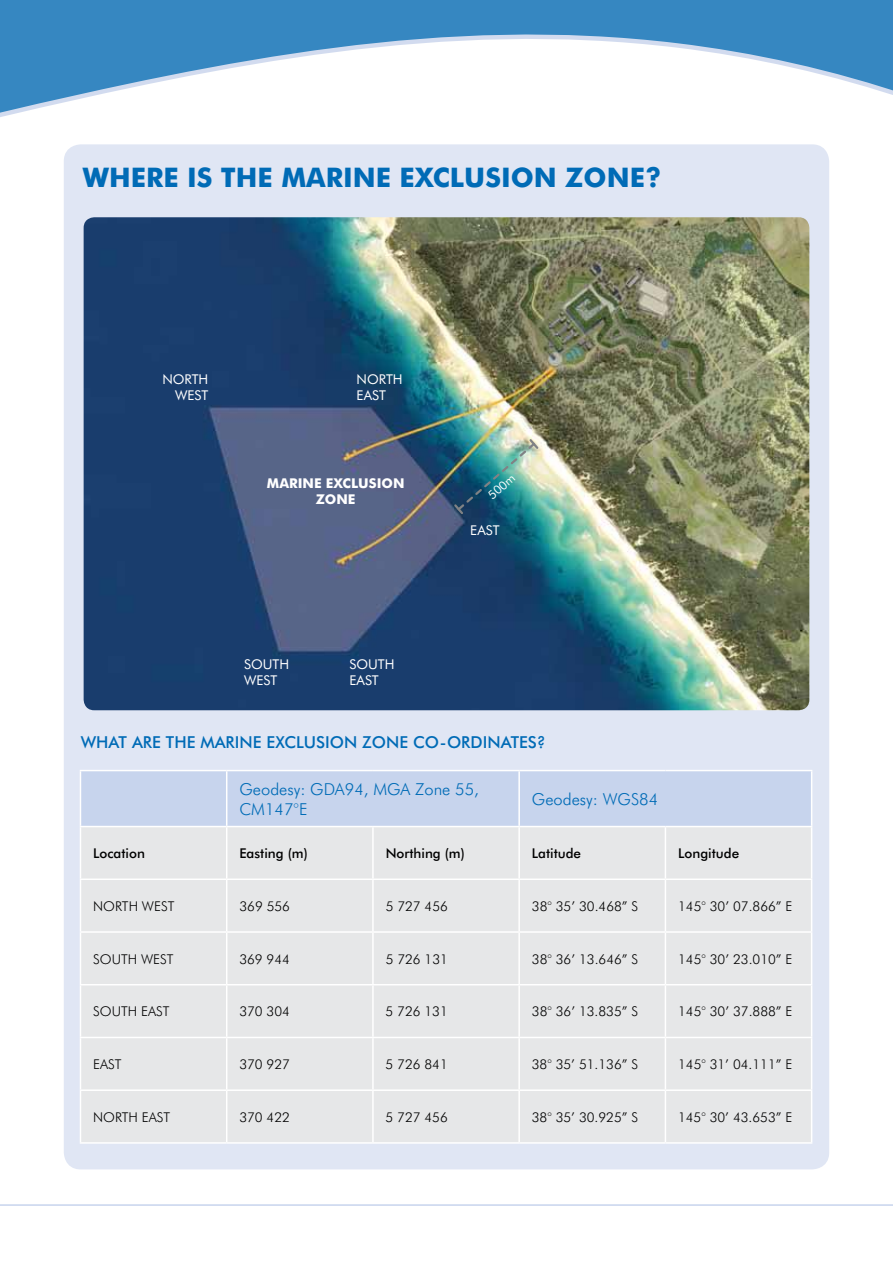
<style>
.page{position:relative;width:893px;height:1263px;background:#fff}
.page>*{position:absolute;margin:0;border:0;box-sizing:border-box;transform-origin:0 0}
.t1{font:700 27px "Futura BT";color:#006bb6}
.t2{font:300 16.5px/19.8px "Futura BT";color:#006bb6}
.t3{font:500 16.5px "Futura BT";color:#006bb6}
.t4{font:300 13.5px "Futura BT";color:#000}
.t5{font:500 13.5px "Futura BT";color:#000}
.t6{font:13.5px/16.2px "Futura BT";color:#fff}
.t7{font:700 13.5px/16.2px "Futura BT";color:#fff;text-align:center}
.t8{font:12px "Futura BT";color:#fff}
</style>
<div class="page">
<div style="left:64px;top:144px;width:765px;height:1025px;background:#e0e6f4;border-radius:17px"></div>
<hr style="left:0;top:1204px;width:893px;height:2px;background:#c7d4ed">
<svg style="left:0;top:0;width:893px;height:244px"></svg>
<div style="left:81px;top:772px;width:730px;height:54px;background:#c7d4ed"></div>
<div style="left:81px;top:827px;width:730px;height:315px;background:#e6e7e8"></div>
<hr style="left:226px;top:771px;width:1px;height:55px;background:#fff">
<hr style="left:518px;top:771px;width:2px;height:55px;background:#fff">
<hr style="left:226px;top:827px;width:1px;height:51px;background:#fff">
<hr style="left:372px;top:827px;width:2px;height:51px;background:#fff">
<hr style="left:518px;top:827px;width:2px;height:51px;background:#fff">
<hr style="left:80px;top:878px;width:147px;height:2px;background:#fff">
<hr style="left:227px;top:878px;width:146px;height:2px;background:#fff">
<hr style="left:226px;top:880px;width:1px;height:51px;background:#fff">
<hr style="left:373px;top:878px;width:146px;height:2px;background:#fff">
<hr style="left:372px;top:880px;width:2px;height:51px;background:#fff">
<hr style="left:519px;top:878px;width:146px;height:2px;background:#fff">
<hr style="left:518px;top:880px;width:2px;height:51px;background:#fff">
<hr style="left:665px;top:878px;width:147px;height:2px;background:#fff">
<hr style="left:665px;top:880px;width:1px;height:51px;background:#fff">
<hr style="left:80px;top:931px;width:147px;height:2px;background:#fff">
<hr style="left:227px;top:931px;width:146px;height:2px;background:#fff">
<hr style="left:226px;top:933px;width:1px;height:51px;background:#fff">
<hr style="left:373px;top:931px;width:146px;height:2px;background:#fff">
<hr style="left:372px;top:933px;width:2px;height:51px;background:#fff">
<hr style="left:519px;top:931px;width:146px;height:2px;background:#fff">
<hr style="left:518px;top:933px;width:2px;height:51px;background:#fff">
<hr style="left:665px;top:931px;width:147px;height:2px;background:#fff">
<hr style="left:665px;top:933px;width:1px;height:51px;background:#fff">
<hr style="left:80px;top:984px;width:147px;height:1px;background:#fff">
<hr style="left:227px;top:984px;width:146px;height:1px;background:#fff">
<hr style="left:226px;top:985px;width:1px;height:52px;background:#fff">
<hr style="left:373px;top:984px;width:146px;height:1px;background:#fff">
<hr style="left:372px;top:985px;width:2px;height:52px;background:#fff">
<hr style="left:519px;top:984px;width:146px;height:1px;background:#fff">
<hr style="left:518px;top:985px;width:2px;height:52px;background:#fff">
<hr style="left:665px;top:984px;width:147px;height:1px;background:#fff">
<hr style="left:665px;top:985px;width:1px;height:52px;background:#fff">
<hr style="left:226px;top:1038px;width:1px;height:51px;background:#fff">
<hr style="left:372px;top:1038px;width:2px;height:51px;background:#fff">
<hr style="left:518px;top:1038px;width:2px;height:51px;background:#fff">
<hr style="left:665px;top:1038px;width:1px;height:51px;background:#fff">
<hr style="left:226px;top:1091px;width:1px;height:51px;background:#fff">
<hr style="left:372px;top:1091px;width:2px;height:51px;background:#fff">
<hr style="left:518px;top:1091px;width:2px;height:51px;background:#fff">
<hr style="left:665px;top:1091px;width:1px;height:51px;background:#fff">
<hr style="left:665px;top:827px;width:1px;height:51px;background:#fff">
<hr style="left:80px;top:770px;width:147px;height:1px;background:#fff">
<hr style="left:80px;top:771px;width:1px;height:55px;background:#fff">
<hr style="left:227px;top:770px;width:146px;height:1px;background:#fff">
<hr style="left:373px;top:770px;width:146px;height:1px;background:#fff">
<hr style="left:519px;top:770px;width:146px;height:1px;background:#fff">
<hr style="left:665px;top:770px;width:147px;height:1px;background:#fff">
<hr style="left:811px;top:771px;width:1px;height:55px;background:#fff">
<hr style="left:80px;top:826px;width:147px;height:1px;background:#fff">
<hr style="left:80px;top:827px;width:1px;height:51px;background:#fff">
<hr style="left:227px;top:826px;width:146px;height:1px;background:#fff">
<hr style="left:373px;top:826px;width:146px;height:1px;background:#fff">
<hr style="left:519px;top:826px;width:146px;height:1px;background:#fff">
<hr style="left:665px;top:826px;width:147px;height:1px;background:#fff">
<hr style="left:811px;top:827px;width:1px;height:51px;background:#fff">
<hr style="left:80px;top:880px;width:1px;height:51px;background:#fff">
<hr style="left:811px;top:880px;width:1px;height:51px;background:#fff">
<hr style="left:80px;top:933px;width:1px;height:51px;background:#fff">
<hr style="left:811px;top:933px;width:1px;height:51px;background:#fff">
<hr style="left:80px;top:985px;width:1px;height:52px;background:#fff">
<hr style="left:811px;top:985px;width:1px;height:52px;background:#fff">
<hr style="left:80px;top:1037px;width:147px;height:1px;background:#fff">
<hr style="left:80px;top:1038px;width:1px;height:51px;background:#fff">
<hr style="left:227px;top:1037px;width:146px;height:1px;background:#fff">
<hr style="left:373px;top:1037px;width:146px;height:1px;background:#fff">
<hr style="left:519px;top:1037px;width:146px;height:1px;background:#fff">
<hr style="left:665px;top:1037px;width:147px;height:1px;background:#fff">
<hr style="left:811px;top:1038px;width:1px;height:51px;background:#fff">
<hr style="left:80px;top:1089px;width:147px;height:2px;background:#fff">
<hr style="left:80px;top:1091px;width:1px;height:51px;background:#fff">
<hr style="left:227px;top:1089px;width:146px;height:2px;background:#fff">
<hr style="left:373px;top:1089px;width:146px;height:2px;background:#fff">
<hr style="left:519px;top:1089px;width:146px;height:2px;background:#fff">
<hr style="left:665px;top:1089px;width:147px;height:2px;background:#fff">
<hr style="left:811px;top:1091px;width:1px;height:51px;background:#fff">
<hr style="left:80px;top:1142px;width:147px;height:2px;background:#fff">
<hr style="left:227px;top:1142px;width:146px;height:2px;background:#fff">
<hr style="left:373px;top:1142px;width:146px;height:2px;background:#fff">
<hr style="left:519px;top:1142px;width:146px;height:2px;background:#fff">
<hr style="left:665px;top:1142px;width:147px;height:2px;background:#fff">
<img style="left:84px;top:217px;width:725px;height:493px">
<img style="left:452px;top:437px;width:88px;height:79px">
<h1 class="t1" style="left:83px;top:161px;width:401px">WHERE IS THE MARIN E EXCLUSION</h1>
<h1 class="t1" style="left:565px;top:161px;width:22px">ZON</h1>
<h1 class="t1" style="left:630px;top:161px;width:33px">E?</h1>
<p class="t6" style="left:162px;top:371px;width:48px;text-align:right">NORTH<br>WEST</p>
<p class="t6" style="left:357px;top:371px;width:48px">NORTH<br>EAST</p>
<p class="t7" style="left:267px;top:475px;width:139px">MARINE EXCLUSION<br>ZONE</p>
<p class="t6" style="left:244px;top:656px;width:46px">SOUTH<br>WEST</p>
<p class="t6" style="left:350px;top:656px;width:46px">SOUTH<br>EAST</p>
<p class="t8" style="left:485px;top:491px;width:33px;rotate:-41deg">500m</p>
<p class="t6" style="left:470px;top:522px;width:31px">EAST</p>
<p class="t3" style="left:81px;top:732px;width:131px">WHAT ARE THE MARIN</p>
<p class="t3" style="left:253px;top:732px;width:75px">E EXCLUSION</p>
<p class="t3" style="left:362px;top:732px;width:97px">ZONE CO-ORDINA</p>
<p class="t3" style="left:511px;top:732px;width:37px">TES?</p>
<p class="t2" style="left:239px;top:779px;width:241px">GEODESY: GDA94, MGA ZONE 55,<br>CM147°E</p>
<p class="t2" style="left:532px;top:789px;width:128px">GEODESY: WGS84</p>
<p class="t5" style="left:93px;top:845px;width:53px">LOCATION</p>
<p class="t5" style="left:239px;top:845px;width:70px">EASTING (M)</p>
<p class="t5" style="left:386px;top:845px;width:81px">NORTHING (M)</p>
<p class="t5" style="left:532px;top:845px;width:51px">LATITUDE</p>
<p class="t5" style="left:678px;top:845px;width:63px">LONGITUDE</p>
<p class="t4" style="left:93px;top:898px;width:30px">NORTH</p>
<p class="t4" style="left:142px;top:898px;width:10px">WEST</p>
<p class="t4" style="left:239px;top:898px;width:52px">369 556</p>
<p class="t4" style="left:386px;top:898px;width:64px">5 727 456</p>
<p class="t4" style="left:532px;top:898px;width:108px">38° 35’ 30.468” S</p>
<p class="t4" style="left:678px;top:898px;width:116px">145° 30’ 07.866” E</p>
<p class="t4" style="left:93px;top:950px;width:28px">SOUTH</p>
<p class="t4" style="left:141px;top:950px;width:10px">WEST</p>
<p class="t4" style="left:239px;top:950px;width:52px">369 944</p>
<p class="t4" style="left:386px;top:950px;width:64px">5 726 131</p>
<p class="t4" style="left:532px;top:950px;width:108px">38° 36’ 13.646” S</p>
<p class="t4" style="left:678px;top:950px;width:116px">145° 30’ 23.010” E</p>
<p class="t4" style="left:93px;top:1003px;width:28px">SOUTH</p>
<p class="t4" style="left:141px;top:1003px;width:8px">EAST</p>
<p class="t4" style="left:239px;top:1003px;width:52px">370 304</p>
<p class="t4" style="left:386px;top:1003px;width:64px">5 726 131</p>
<p class="t4" style="left:532px;top:1003px;width:108px">38° 36’ 13.835” S</p>
<p class="t4" style="left:678px;top:1003px;width:116px">145° 30’ 37.888” E</p>
<p class="t4" style="left:93px;top:1056px;width:16px">EAST</p>
<p class="t4" style="left:239px;top:1056px;width:52px">370 927</p>
<p class="t4" style="left:386px;top:1056px;width:64px">5 726 841</p>
<p class="t4" style="left:532px;top:1056px;width:108px">38° 35’ 51.136” S</p>
<p class="t4" style="left:678px;top:1056px;width:116px">145° 31’ 04.111” E</p>
<p class="t4" style="left:93px;top:1109px;width:30px">NORTH</p>
<p class="t4" style="left:142px;top:1109px;width:16px">EAST</p>
<p class="t4" style="left:239px;top:1109px;width:52px">370 422</p>
<p class="t4" style="left:386px;top:1109px;width:64px">5 727 456</p>
<p class="t4" style="left:532px;top:1109px;width:108px">38° 35’ 30.925” S</p>
<p class="t4" style="left:678px;top:1109px;width:116px">145° 30’ 43.653” E</p>
</div>
